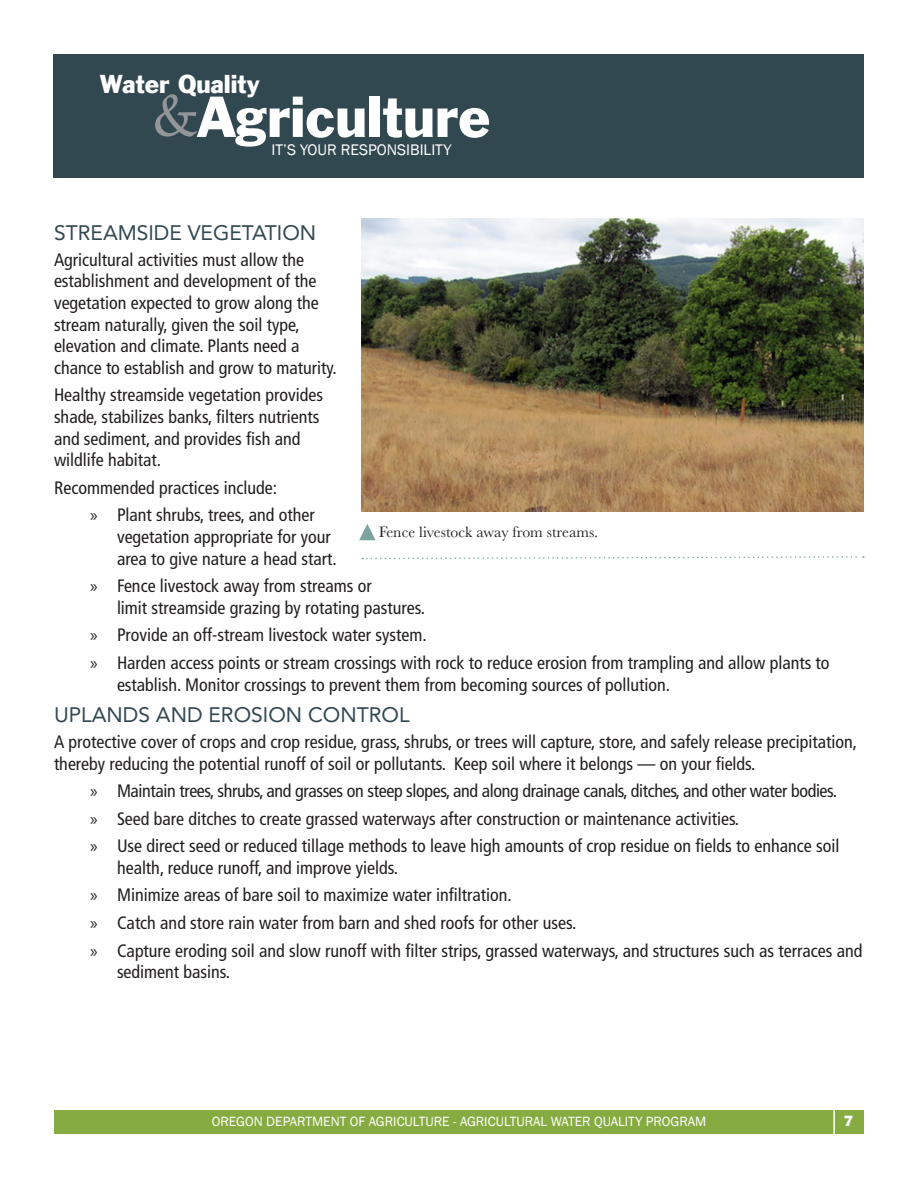
<style>
.page{position:relative;width:918px;height:1188px;background:#fff}
.page>*{position:absolute;margin:0;border:0;box-sizing:border-box;transform-origin:0 0}
.t1{font:59.25px "Book Antiqua";color:#939598}
.t2{font:52.95px "Franklin Gothic";color:#fff}
.t3{font:23.7px "Franklin Gothic";color:#fff}
.t4{font:21px "Avenir";color:#324851}
.t5{font:condensed 18px/21.6px "Frutiger LT Std";color:#231f20}
.t6{font:15.75px "Baskerville";color:#231f20}
.t7{font:15.75px "Franklin Gothic";color:#fff}
.t8{font:13.8px "Franklin Gothic";color:#fff}
.t9{font:13.8px "Franklin Gothic";color:#fff}
.s1{font-family:"Myriad Pro";font-stretch:normal}
</style>
<div class="page">
<img style="left:362px;top:219px;width:502px;height:292px">
<svg style="left:359px;top:524px;width:17px;height:16px"></svg>
<svg style="left:362px;top:556px;width:502px;height:4px"></svg>
<div style="left:53px;top:54px;width:810px;height:124px;background:#324851"></div>
<div style="left:54px;top:1110px;width:810px;height:23px;background:#86ac41"></div>
<hr style="left:833px;top:1106px;width:2px;height:28px;background:#fff">
<h3 class="t3" style="left:100px;top:69px;width:161px">Water Quality</h3>
<h2 class="t2" style="left:198px;top:82px;width:293px">Agriculture</h2>
<h1 class="t1" style="left:152px;top:79px;width:48px">&amp;</h1>
<p class="t7" style="left:272px;top:140px;width:182px">IT’S YOUR RESPONSIBILITY</p>
<p class="t4" style="left:54px;top:216px;width:264px">STREAMSIDE VEGETATION</p>
<p class="t5" style="left:54px;top:249px;width:284px">Agricultural activities must allow the establishment and development of the vegetation expected to grow along the stream naturally, given the soil type, elevation and climate. Plants need a chance to establish and grow to maturity.</p>
<p class="t5" style="left:54px;top:384px;width:271px">Healthy streamside vegetation provides shade, stabilizes banks, filters nutrients and sediment, and provides fish and wildlife habitat.</p>
<p class="t5" style="left:90px;top:474px;width:226px;line-height:27.6px;text-indent:-36px">Recommended practices include:<br><span class="s1">»</span> Plant shrubs, trees, and other</p>
<p class="t5" style="left:117px;top:526px;width:221px">vegetation appropriate for your area to give nature a head start.</p>
<p class="t5" style="left:117px;top:575px;width:310px;text-indent:-27px"><span class="s1">»</span> Fence livestock away from streams or<br>limit streamside grazing by rotating pastures.</p>
<p class="t5" style="left:90px;top:621px;width:741px;line-height:27.6px"><span class="s1">»</span> Provide an off-stream livestock water system.<br><span class="s1">»</span> Harden access points or stream crossings with rock to reduce erosion from trampling and allow plants to</p>
<p class="t5" style="left:117px;top:674px;width:555px">establish. Monitor crossings to prevent them from becoming sources of pollution.</p>
<p class="t4" style="left:54px;top:698px;width:357px">UPLANDS AND EROSION CONTROL</p>
<p class="t5" style="left:54px;top:731px;width:805px">A protective cover of crops and crop residue, grass, shrubs, or trees will capture, store, and safely release precipitation, thereby reducing the potential runoff of soil or pollutants. Keep soil where it belongs — on your fields.</p>
<p class="t5" style="left:90px;top:777px;width:751px;line-height:27.6px"><span class="s1">»</span> Maintain trees, shrubs, and grasses on steep slopes, and along drainage canals, ditches, and other water bodies. <span class="s1">»</span> Seed bare ditches to create grassed waterways after construction or maintenance activities.<br><span class="s1">»</span> Use direct seed or reduced tillage methods to leave high amounts of crop residue on fields to enhance soil</p>
<p class="t5" style="left:90px;top:854px;width:774px;line-height:27.6px;text-indent:27px">health, reduce runoff, and improve yields.<br><span class="s1">»</span> Minimize areas of bare soil to maximize water infiltration.<br><span class="s1">»</span> Catch and store rain water from barn and shed roofs for other uses.<br><span class="s1">»</span> Capture eroding soil and slow runoff with filter strips, grassed waterways, and structures such as terraces and</p>
<p class="t5" style="left:117px;top:961px;width:115px">sediment basins.</p>
<p class="t6" style="left:379px;top:522px;width:221px">Fence livestock away from streams.</p>
<p class="t8" style="left:212px;top:1113px;width:496px">OREGON DEPARTMENT OF AGRICULTURE - AGRICULTURAL WATER QUALITY PROGRAM</p>
<p class="t9" style="left:844px;top:1112px;width:11px">7</p>
</div>
